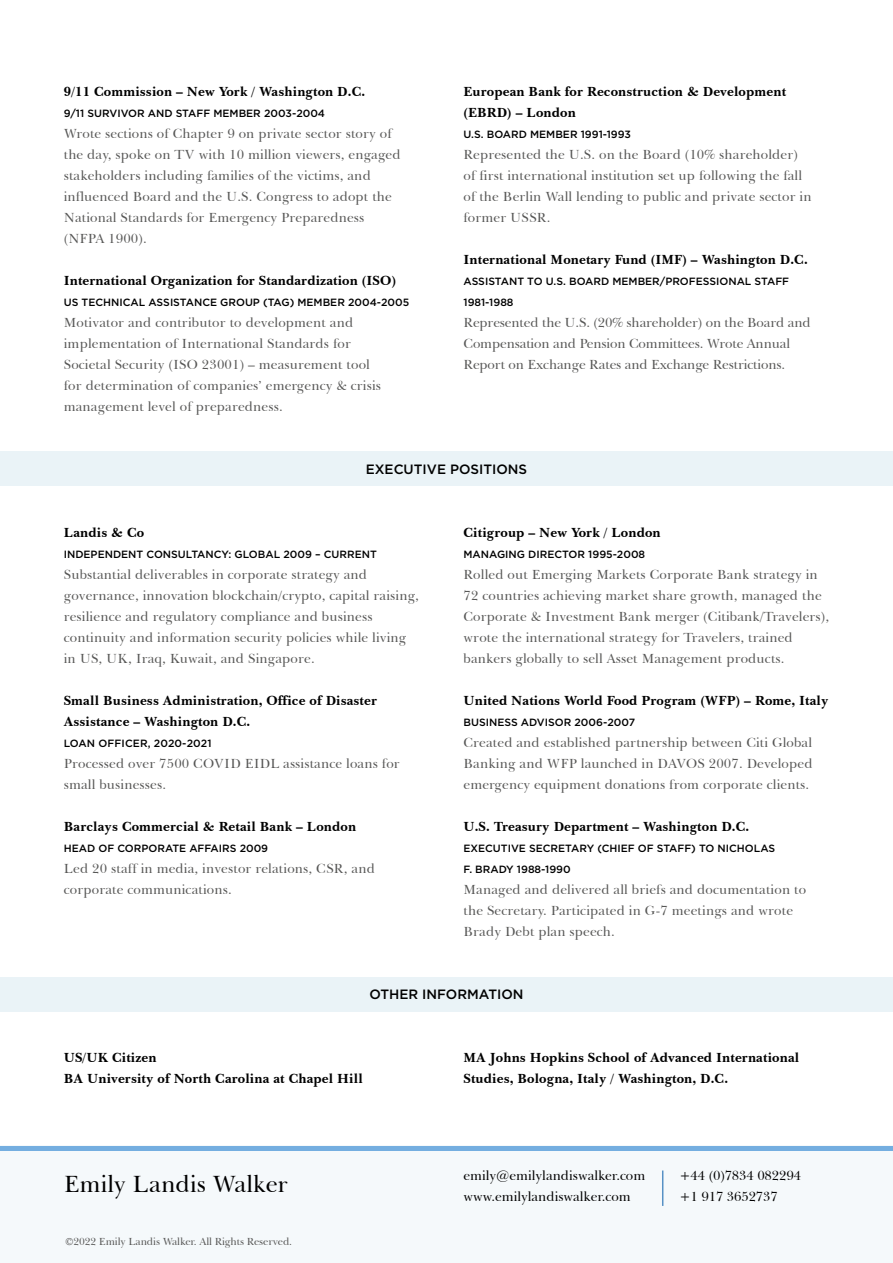
<style>
.page{position:relative;width:893px;height:1263px;background:#fff}
.page>*{position:absolute;margin:0;border:0;box-sizing:border-box;transform-origin:0 0}
.t1{font:24px "Baskerville BT";color:#000}
.t2{font:13.5px/21px "Baskerville BT";letter-spacing:.01em;color:#575756}
.t3{font:700 13.5px/21px "Baskerville BT";letter-spacing:.01em;color:#000}
.t4{font:13.5px/21px "Baskerville BT";letter-spacing:-.01em;color:#575756}
.t5{font:13.5px/21px "Baskerville BT";color:#000}
.t6{font:500 13.5px "Gotham";color:#000}
.t7{font:500 10.5px/21px "Gotham";color:#000}
.t8{font:10.5px "Baskerville BT";letter-spacing:-.01em;color:#575756}
</style>
<div class="page">
<div style="left:0;top:452px;width:893px;height:34px;background:#eaf3f7"></div>
<div style="left:0;top:977px;width:893px;height:35px;background:#eaf3f7"></div>
<div style="left:0;top:1146px;width:893px;height:117px;background:#f5f9fb"></div>
<hr style="left:662px;top:1170px;width:1px;height:36px;background:#5791c5">
<hr style="left:0;top:1146px;width:893px;height:4px;background:#74aee0">
<p class="t3" style="left:64px;top:81px;width:303px">9/11 Commission – New York / Washington D.C.</p>
<p class="t7" style="left:64px;top:103px;width:263px">9/11 SURVIVOR AND STAFF MEMBER 2003-2004</p>
<p class="t2" style="left:64px;top:123px;width:338px">Wrote sections of Chapter 9 on private sector story of the day, spoke on TV with 10 million viewers, engaged stakeholders including families of the victims, and influenced Board and the U.S. Congress to adopt the National Standards for Emergency Preparedness (NFPA 1900).</p>
<p class="t3" style="left:64px;top:270px;width:334px">International Organization for Standardization (ISO)</p>
<p class="t7" style="left:64px;top:292px;width:347px">US TECHNICAL ASSISTANCE GROUP (TAG) MEMBER 2004-2005</p>
<p class="t2" style="left:64px;top:312px;width:319px">Motivator and contributor to development and implementation of International Standards for Societal Security (ISO 23001) – measurement tool for determination of companies’ emergency &amp; crisis management level of preparedness.</p>
<p class="t3" style="left:463px;top:81px;width:324px">European Bank for Reconstruction &amp; Development (EBRD) – London</p>
<p class="t7" style="left:463px;top:124px;width:169px">U.S. BOARD MEMBER 1991-1993</p>
<p class="t2" style="left:463px;top:144px;width:350px">Represented the U.S. on the Board (10% shareholder) of first international institution set up following the fall of the Berlin Wall lending to public and private sector in former USSR.</p>
<p class="t3" style="left:463px;top:249px;width:346px">International Monetary Fund (IMF) – Washington D.C.</p>
<p class="t7" style="left:463px;top:271px;width:327px">ASSISTANT TO U.S. BOARD MEMBER/PROFESSIONAL STAFF<br>1981-1988</p>
<p class="t4" style="left:463px;top:312px;width:349px">Represented the U.S. (20% shareholder) on the Board and<br>Compensation and Pension Committees. Wrote Annual<br>Report on Exchange Rates and Exchange Restrictions.</p>
<p class="t6" style="left:366px;top:460px;width:163px">EXECUTIVE POSITIONS</p>
<p class="t3" style="left:64px;top:522px;width:82px">Landis &amp; Co</p>
<p class="t7" style="left:64px;top:544px;width:315px">INDEPENDENT CONSULTANCY: GLOBAL 2009 – CURRENT</p>
<p class="t2" style="left:64px;top:564px;width:357px">Substantial deliverables in corporate strategy and governance, innovation blockchain/crypto, capital raising, resilience and regulatory compliance and business continuity and information security policies while living in US, UK, Iraq, Kuwait, and Singapore.</p>
<p class="t3" style="left:64px;top:690px;width:315px">Small Business Administration, Office of Disaster<br>Assistance – Washington D.C.</p>
<p class="t7" style="left:64px;top:733px;width:149px">LOAN OFFICER, 2020-2021</p>
<p class="t2" style="left:64px;top:753px;width:338px">Processed over 7500 COVID EIDL assistance loans for small businesses.</p>
<p class="t3" style="left:64px;top:816px;width:294px">Barclays Commercial &amp; Retail Bank – London</p>
<p class="t7" style="left:64px;top:838px;width:206px">HEAD OF CORPORATE AFFAIRS 2009</p>
<p class="t2" style="left:64px;top:858px;width:313px">Led 20 staff in media, investor relations, CSR, and corporate communications.</p>
<p class="t3" style="left:463px;top:522px;width:199px">Citigroup – New York / London</p>
<p class="t7" style="left:463px;top:544px;width:183px">MANAGING DIRECTOR 1995-2008</p>
<p class="t2" style="left:463px;top:564px;width:367px">Rolled out Emerging Markets Corporate Bank strategy in 72 countries achieving market share growth, managed the Corporate &amp; Investment Bank merger (Citibank/Travelers), wrote the international strategy for Travelers, trained bankers globally to sell Asset Management products.</p>
<p class="t3" style="left:463px;top:690px;width:366px">United Nations World Food Program (WFP) – Rome, Italy</p>
<p class="t7" style="left:463px;top:712px;width:173px">BUSINESS ADVISOR 2006-2007</p>
<p class="t2" style="left:463px;top:732px;width:351px;text-align:justify">Created and established partnership between Citi Global Banking and WFP launched in DAVOS 2007. Developed emergency equipment donations from corporate clients.</p>
<p class="t3" style="left:463px;top:816px;width:287px">U.S. Treasury Department – Washington D.C.</p>
<p class="t7" style="left:463px;top:838px;width:313px">EXECUTIVE SECRETARY (CHIEF OF STAFF) TO NICHOLAS<br>F. BRADY 1988-1990</p>
<p class="t2" style="left:463px;top:879px;width:344px">Managed and delivered all briefs and documentation to the Secretary. Participated in G-7 meetings and wrote<br>Brady Debt plan speech.</p>
<p class="t6" style="left:369px;top:985px;width:156px">OTHER INFORMATION</p>
<p class="t3" style="left:64px;top:1047px;width:300px">US/UK Citizen<br>BA University of North Carolina at Chapel Hill</p>
<p class="t3" style="left:463px;top:1047px;width:337px">MA Johns Hopkins School of Advanced International<br>Studies, Bologna, Italy / Washington, D.C.</p>
<h1 class="t1" style="left:64px;top:1169px;width:226px">Emily Landis Walker</h1>
<p class="t8" style="left:65px;top:1235px;width:229px">©2022 Emily Landis Walker. All Rights Reserved.</p>
<p class="t5" style="left:463px;top:1165px;width:183px">emily@emilylandiswalker.com www.emilylandiswalker.com</p>
<p class="t5" style="left:679px;top:1165px;width:123px">+44 (0)7834 082294 +1 917 3652737</p>
</div>
